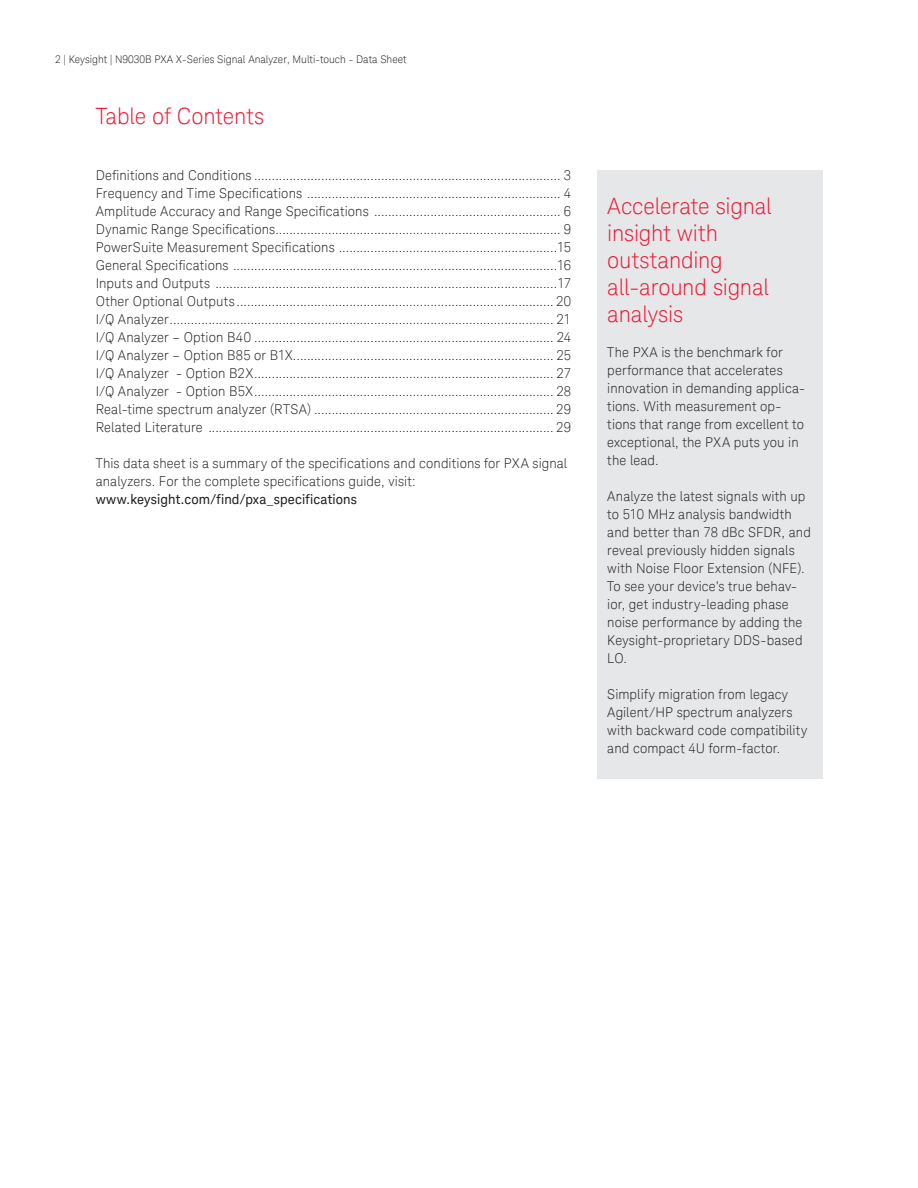
<style>
.page{position:relative;width:918px;height:1188px;background:#fff}
.page>*{position:absolute;margin:0;border:0;box-sizing:border-box;transform-origin:0 0}
.K_Heading_1{font:300 22.5px/27px "Keysight Sans";letter-spacing:-.005em;color:#ed1a36}
.K_Table_of_Contents{font:300 13.5px "Keysight Sans";letter-spacing:.01em;color:#231f20}
.K_Body_Text{font:300 13.5px/18px "Keysight Sans";letter-spacing:.01em;color:#231f20}
.K_Body_Text-2{font:13.5px "Keysight Sans";letter-spacing:.01em;color:#231f20}
.K_Page_Number_Header{font:300 10.5px "Keysight Sans";color:#231f20}
</style>
<div class="page">
<div style="left:597px;top:170px;width:225px;height:608px;background:#e6e7e9"></div>
<p class="K_Page_Number_Header" style="left:55px;top:53px;width:353px">2 | Keysight | N9030B PXA X-Series Signal Analyzer, Multi-touch - Data Sheet</p>
<p class="K_Heading_1" style="left:96px;top:103px;width:170px">Table of Contents</p>
<p class="K_Table_of_Contents" style="left:96px;top:167px;width:477px">Definitions and Conditions ....................................................................................... 3</p>
<p class="K_Table_of_Contents" style="left:96px;top:185px;width:477px">Frequency and Time Specifications ........................................................................ 4</p>
<p class="K_Table_of_Contents" style="left:96px;top:203px;width:477px">Amplitude Accuracy and Range Specifications ..................................................... 6</p>
<p class="K_Table_of_Contents" style="left:96px;top:221px;width:477px">Dynamic Range Specifications................................................................................. 9</p>
<p class="K_Table_of_Contents" style="left:96px;top:239px;width:477px">PowerSuite Measurement Specifications ..............................................................15</p>
<p class="K_Table_of_Contents" style="left:96px;top:257px;width:477px">General Specifications ............................................................................................16</p>
<p class="K_Table_of_Contents" style="left:96px;top:275px;width:477px">Inputs and Outputs .................................................................................................17</p>
<p class="K_Table_of_Contents" style="left:96px;top:293px;width:477px">Other Optional Outputs .......................................................................................... 20</p>
<p class="K_Table_of_Contents" style="left:96px;top:311px;width:477px">I/Q Analyzer............................................................................................................. 21</p>
<p class="K_Table_of_Contents" style="left:96px;top:329px;width:477px">I/Q Analyzer – Option B40 ..................................................................................... 24</p>
<p class="K_Table_of_Contents" style="left:96px;top:347px;width:477px">I/Q Analyzer – Option B85 or B1X.......................................................................... 25</p>
<p class="K_Table_of_Contents" style="left:96px;top:365px;width:477px">I/Q Analyzer - Option B2X..................................................................................... 27</p>
<p class="K_Table_of_Contents" style="left:96px;top:383px;width:477px">I/Q Analyzer - Option B5X..................................................................................... 28</p>
<p class="K_Table_of_Contents" style="left:96px;top:401px;width:477px">Real-time spectrum analyzer (RTSA) .................................................................... 29</p>
<p class="K_Table_of_Contents" style="left:96px;top:419px;width:477px">Related Literature .................................................................................................. 29</p>
<p class="K_Body_Text" style="left:96px;top:454px;width:473px">This data sheet is a summary of the specifications and conditions for PXA signal analyzers. For the complete specifications guide, visit:</p>
<p class="K_Body_Text-2" style="left:96px;top:491px;width:263px">www.keysight.com/find/pxa_specifications</p>
<p class="K_Heading_1" style="left:607px;top:192px;width:166px">Accelerate signal insight with outstanding all-around signal analysis</p>
<p class="K_Body_Text" style="left:607px;top:343px;width:199px">The PXA is the benchmark for performance that accelerates innovation in demanding applica&shy;tions. With measurement op&shy;tions that range from excellent to exceptional, the PXA puts you in the lead.</p>
<p class="K_Body_Text" style="left:607px;top:487px;width:205px">Analyze the latest signals with up to 510 MHz analysis bandwidth and better than 78 dBc SFDR, and reveal previously hidden signals with Noise Floor Extension (NFE).<br>To see your device’s true behav&shy;ior, get industry-leading phase noise performance by adding the<br>Keysight-proprietary DDS-based<br>LO.</p>
<p class="K_Body_Text" style="left:607px;top:685px;width:202px">Simplify migration from legacy<br>Agilent/HP spectrum analyzers with backward code compatibility and compact 4U form-factor.</p>
</div>
